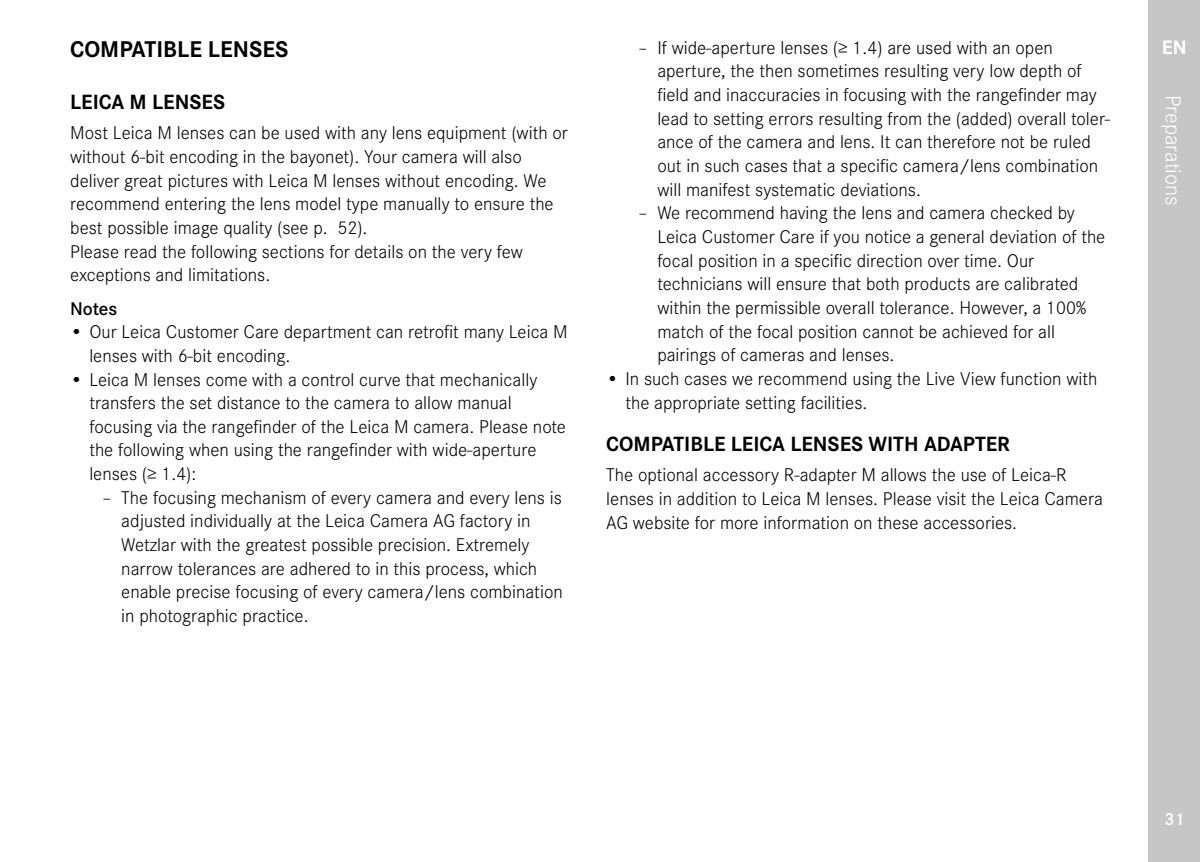
<style>
.page{position:relative;width:1200px;height:862px;background:#fff}
.page>*{position:absolute;margin:0;border:0;box-sizing:border-box;transform-origin:0 0}
.Heading____Heading_0{font:700 23.62px "Corporate S";color:#000}
.t1{font:300 22.5px "Corporate S";color:#fff}
.Heading____Heading_0-2{font:700 21.38px "Corporate S";color:#000}
.t2{font:700 20.25px "Corporate S";color:#fff}
.Text____Body_Text{font:300 19.12px/23.6px "Corporate S";color:#000}
.Heading____Note_Head{font:600 19.12px "Corporate S";letter-spacing:-.005em;color:#000}
.t3{font:600 18px "Corporate S";color:#fff}
</style>
<div class="page">
<div style="left:1148px;top:0;width:51px;height:861px;background:#c6c6c6"></div>
<p class="Heading____Heading_0" style="left:70px;top:30px;width:220px">COMPATIBLE LENSES</p>
<p class="Heading____Heading_0-2" style="left:70px;top:85px;width:156px">LEICA M LENSES</p>
<p class="Text____Body_Text" style="left:70px;top:120px;width:499px">Most Leica M lenses can be used with any lens equipment (with or without 6-bit encoding in the bayonet). Your camera will also deliver great pictures with Leica M lenses without encoding. We recommend entering the lens model type manually to ensure the best possible image quality (see p. 52).</p>
<p class="Text____Body_Text" style="left:70px;top:238px;width:454px">Please read the following sections for details on the very few exceptions and limitations.</p>
<p class="Heading____Note_Head" style="left:70px;top:294px;width:49px">Notes</p>
<p class="Text____Body_Text" style="left:89px;top:319px;width:480px;text-indent:-19px">• Our Leica Customer Care department can retrofit many Leica M lenses with 6-bit encoding.</p>
<p class="Text____Body_Text" style="left:89px;top:366px;width:478px;text-indent:-19px">• Leica M lenses come with a control curve that mechanically transfers the set distance to the camera to allow manual focusing via the rangefinder of the Leica M camera. Please note the following when using the rangefinder with wide-aperture lenses (≥ 1.4):</p>
<p class="Text____Body_Text" style="left:121px;top:484px;width:443px;text-indent:-19px">– The focusing mechanism of every camera and every lens is adjusted individually at the Leica Camera AG factory in Wetzlar with the greatest possible precision. Extremely narrow tolerances are adhered to in this process, which enable precise focusing of every camera/lens combination in photographic practice.</p>
<p class="Text____Body_Text" style="left:657px;top:34px;width:454px;text-indent:-19px">– If wide-aperture lenses (≥ 1.4) are used with an open aperture, the then sometimes resulting very low depth of field and inaccuracies in focusing with the rangefinder may lead to setting errors resulting from the (added) overall toler&shy;ance of the camera and lens. It can therefore not be ruled out in such cases that a specific camera/lens combination will manifest systematic deviations.</p>
<p class="Text____Body_Text" style="left:657px;top:200px;width:449px;text-indent:-19px">– We recommend having the lens and camera checked by Leica Customer Care if you notice a general deviation of the focal position in a specific direction over time. Our technicians will ensure that both products are calibrated within the permissible overall tolerance. However, a 100% match of the focal position cannot be achieved for all pairings of cameras and lenses.</p>
<p class="Text____Body_Text" style="left:625px;top:365px;width:473px;text-indent:-19px">• In such cases we recommend using the Live View function with the appropriate setting facilities.</p>
<p class="Heading____Heading_0-2" style="left:606px;top:427px;width:405px">COMPATIBLE LEICA LENSES WITH ADAPTER</p>
<p class="Text____Body_Text" style="left:606px;top:462px;width:498px">The optional accessory R-adapter M allows the use of Leica-R lenses in addition to Leica M lenses. Please visit the Leica Camera<br>AG website for more information on these accessories.</p>
<p class="t2" style="left:1161px;top:32px;width:26px">EN</p>
<p class="t1" style="left:1188px;top:94px;width:113px;rotate:90deg">Preparations</p>
<p class="t3" style="left:1163px;top:805px;width:21px">31</p>
</div>
